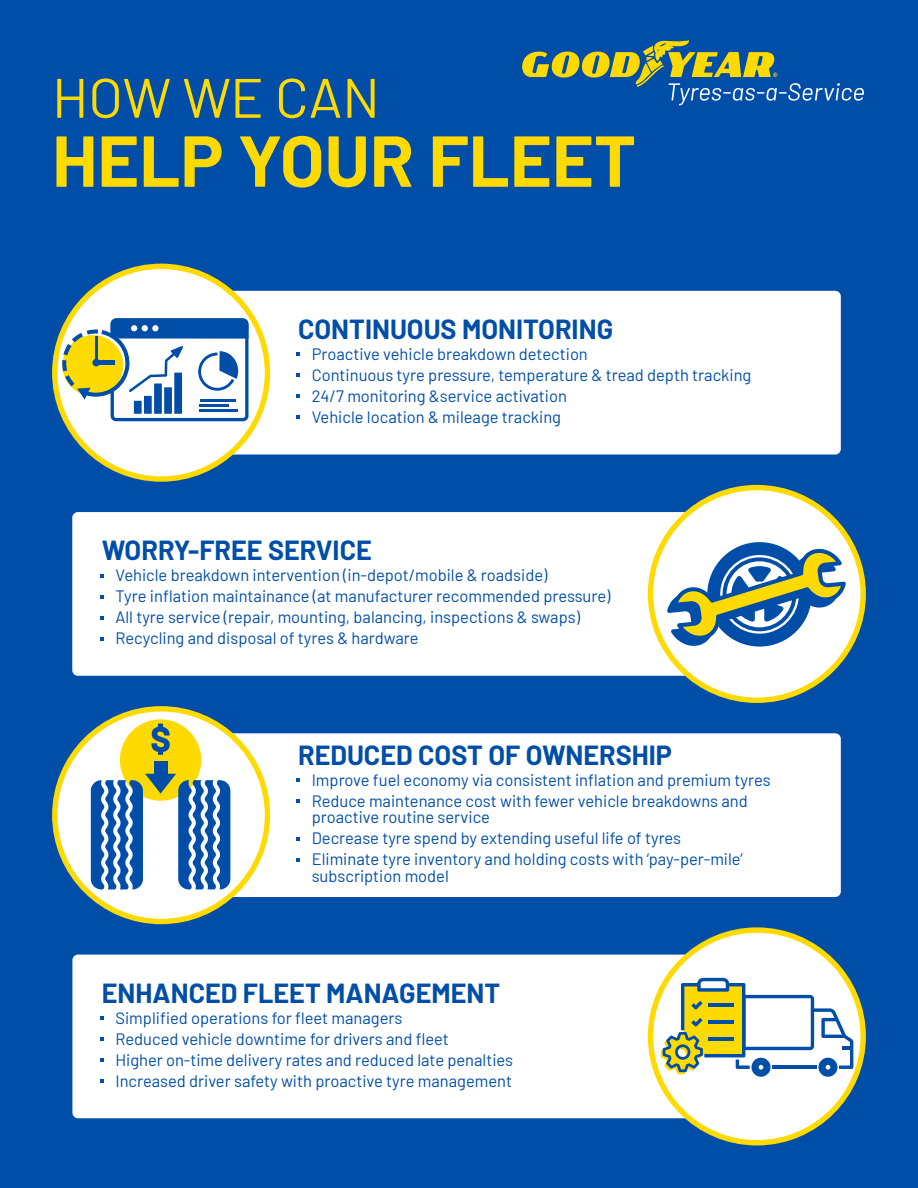
<style>
.page{position:relative;width:918px;height:1188px;background:#004ea8}
.page>*{position:absolute;margin:0;border:0;box-sizing:border-box;transform-origin:0 0}
.t1{font:700 72px "Barlow";color:#feda00}
.t2{font:55.5px "Barlow";color:#feda00}
.t3{font:700 27px "Barlow";color:#004ea8}
.Bullets{font:16.5px/16.5px "Barlow";color:#004ea8}
</style>
<div class="page">
<div style="left:161px;top:291px;width:680px;height:164px;background:#fff;border-radius:6px"></div>
<svg style="left:52px;top:264px;width:218px;height:218px;fill:#fff"></svg>
<svg style="left:62px;top:318px;width:186px;height:103px"></svg>
<svg style="left:296px;top:353px;width:4px;height:3px"></svg>
<svg style="left:296px;top:374px;width:4px;height:3px"></svg>
<svg style="left:296px;top:395px;width:4px;height:3px"></svg>
<svg style="left:296px;top:415px;width:4px;height:4px"></svg>
<div style="left:161px;top:733px;width:680px;height:164px;background:#fff;border-radius:6px"></div>
<svg style="left:52px;top:706px;width:218px;height:218px;fill:#fff"></svg>
<div style="left:120px;top:719px;width:81px;height:82px;background:#feda00;border-radius:50%"></div>
<svg style="left:151px;top:724px;width:19px;height:31px"></svg>
<div style="left:154px;top:762px;width:13px;height:16px;background:#004ea8"></div>
<svg style="left:91px;top:774px;width:139px;height:115px"></svg>
<svg style="left:296px;top:779px;width:4px;height:3px"></svg>
<svg style="left:296px;top:800px;width:4px;height:3px"></svg>
<svg style="left:296px;top:837px;width:4px;height:4px"></svg>
<svg style="left:296px;top:858px;width:4px;height:4px"></svg>
<div style="left:72px;top:512px;width:681px;height:164px;background:#fff;border-radius:6px"></div>
<svg style="left:648px;top:485px;width:218px;height:218px;fill:#fff"></svg>
<svg style="left:667px;top:542px;width:179px;height:105px"></svg>
<svg style="left:100px;top:574px;width:4px;height:4px"></svg>
<svg style="left:100px;top:595px;width:4px;height:4px"></svg>
<svg style="left:100px;top:616px;width:4px;height:4px"></svg>
<svg style="left:100px;top:637px;width:4px;height:4px"></svg>
<div style="left:72px;top:955px;width:681px;height:163px;background:#fff;border-radius:6px"></div>
<svg style="left:648px;top:927px;width:218px;height:218px;fill:#fff"></svg>
<svg style="left:661px;top:978px;width:192px;height:99px"></svg>
<svg style="left:100px;top:1016px;width:4px;height:4px"></svg>
<svg style="left:100px;top:1037px;width:4px;height:4px"></svg>
<svg style="left:100px;top:1058px;width:4px;height:4px"></svg>
<svg style="left:100px;top:1079px;width:4px;height:4px"></svg>
<svg style="left:522px;top:40px;width:342px;height:65px"></svg>
<p class="t2" style="left:52px;top:58px;width:329px">HOW WE CAN</p>
<p class="t1" style="left:52px;top:108px;width:586px">HELP YOUR FLEET</p>
<p class="t3" style="left:298px;top:309px;width:317px">CONTINUOUS MONITORING</p>
<p class="Bullets" style="left:312px;top:344px;width:278px">Proactive vehicle breakdown detection</p>
<p class="Bullets" style="left:312px;top:365px;width:441px">Continuous tyre pressure, temperature &amp; tread depth tracking</p>
<p class="Bullets" style="left:312px;top:386px;width:257px">24/7 monitoring &amp;service activation</p>
<p class="Bullets" style="left:312px;top:407px;width:251px">Vehicle location &amp; mileage tracking</p>
<p class="t3" style="left:102px;top:530px;width:272px">WORRY-FREE SERVICE</p>
<p class="Bullets" style="left:115px;top:566px;width:434px">Vehicle breakdown intervention (in-depot/mobile &amp; roadside)</p>
<p class="Bullets" style="left:115px;top:587px;width:497px">Tyre inflation maintainance (at manufacturer recommended pressure)</p>
<p class="Bullets" style="left:115px;top:608px;width:466px">All tyre service (repair, mounting, balancing, inspections &amp; swaps)</p>
<p class="Bullets" style="left:115px;top:629px;width:305px">Recycling and disposal of tyres &amp; hardware</p>
<p class="t3" style="left:298px;top:735px;width:375px">REDUCED COST OF OWNERSHIP</p>
<p class="Bullets" style="left:312px;top:770px;width:461px">Improve fuel economy via consistent inflation and premium tyres</p>
<p class="Bullets" style="left:312px;top:791px;width:438px">Reduce maintenance cost with fewer vehicle breakdowns and proactive routine service</p>
<p class="Bullets" style="left:312px;top:829px;width:371px">Decrease tyre spend by extending useful life of tyres</p>
<p class="Bullets" style="left:312px;top:850px;width:433px">Eliminate tyre inventory and holding costs with ‘pay-per-mile’ subscription model</p>
<p class="t3" style="left:102px;top:973px;width:400px">ENHANCED FLEET MANAGEMENT</p>
<p class="Bullets" style="left:115px;top:1008px;width:289px">Simplified operations for fleet managers</p>
<p class="Bullets" style="left:115px;top:1029px;width:335px">Reduced vehicle downtime for drivers and fleet</p>
<p class="Bullets" style="left:115px;top:1050px;width:399px">Higher on-time delivery rates and reduced late penalties</p>
<p class="Bullets" style="left:115px;top:1071px;width:398px">Increased driver safety with proactive tyre management</p>
</div>
